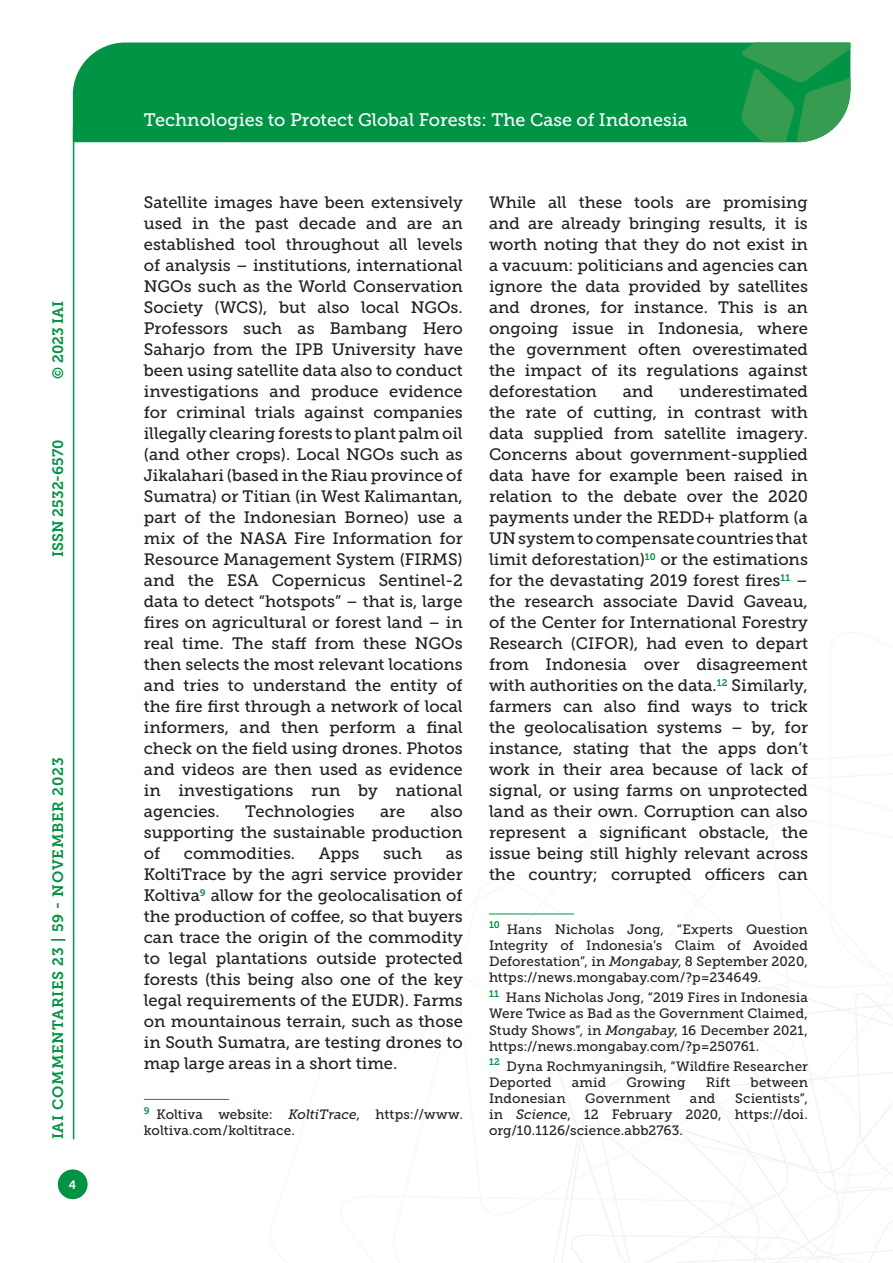
<style>
.page{position:relative;width:893px;height:1263px;background:#fff}
.page>*{position:absolute;margin:0;border:0;box-sizing:border-box;transform-origin:0 0}
.t1{font:18px "Museo Slab 500";color:#fff}
.Testo{font:16.5px/21px "Museo Slab 500";color:#231f20;text-align:justify}
.t2{font:15px "Museo Slab 700";letter-spacing:.05em;color:#009444}
.t3{font:15px "Museo Slab 700";color:#009444}
.Nota{font:13.5px/16.2px "Museo Slab 500";letter-spacing:.005em;color:#231f20;text-align:justify}
.t4{font:12px "Museo Slab 700";color:#fff}
.s1{font-style:italic}
</style>
<div class="page">
<svg style="left:553px;top:960px;width:340px;height:303px"></svg>
<div style="left:73px;top:43px;width:668px;height:99px;background:#009444"></div>
<svg style="left:741px;top:43px;width:109px;height:99px"></svg>
<div style="left:58px;top:1169px;width:30px;height:30px;background:#009444;border-radius:50%"></div>
<hr style="left:73px;top:126px;width:1px;height:1013px;background:#009444">
<hr style="left:144px;top:1099px;width:85px;height:1px;background:#009444">
<hr style="left:489px;top:914px;width:85px;height:1px;background:#009444">
<p class="t2" style="left:50px;top:379px;width:80px;rotate:-90deg">© 2023 IAI</p>
<p class="t3" style="left:50px;top:557px;width:119px;rotate:-90deg">ISSN 2532-6570</p>
<p class="t2" style="left:50px;top:1139px;width:383px;rotate:-90deg">IAI COMMENTARIES 23 | 59 - NOVEMBER 2023</p>
<p class="t4" style="left:69px;top:1178px;width:9px">4</p>
<p class="t1" style="left:144px;top:110px;width:545px">Technologies to Protect Global Forests: The Case of Indonesia</p>
<p class="Testo" style="left:144px;top:192px;width:320px">Satellite images have been extensively used in the past decade and are an established tool throughout all levels of analysis – institutions, international NGOs such as the World Conservation Society (WCS), but also local NGOs.<br>Professors such as Bambang Hero Saharjo from the IPB University have been using satellite data also to conduct investigations and produce evidence for criminal trials against companies illegally clearing forests to plant palm oil (and other crops). Local NGOs such as Jikalahari (based in the Riau province of Sumatra) or Titian (in West Kalimantan, part of the Indonesian Borneo) use a mix of the NASA Fire Information for Resource Management System (FIRMS) and the ESA Copernicus Sentinel-2 data to detect “hotspots” – that is, large fires on agricultural or forest land – in real time. The staff from these NGOs then selects the most relevant locations and tries to understand the entity of the fire first through a network of local informers, and then perform a final check on the field using drones. Photos and videos are then used as evidence in investigations run by national agencies.</p>
<p class="Testo" style="left:144px;top:801px;width:320px;text-indent:287px">also supporting the sustainable production of</p>
<p class="Testo" style="left:245px;top:801px;width:111px">Technologies</p>
<p class="Testo" style="left:380px;top:801px;width:27px">are</p>
<p class="Testo" style="left:184px;top:843px;width:113px">commodities.</p>
<p class="Testo" style="left:319px;top:843px;width:42px">Apps</p>
<p class="Testo" style="left:383px;top:843px;width:41px">such</p>
<p class="Testo" style="left:144px;top:843px;width:320px;text-indent:302px">as KoltiTrace by the agri service provider Koltiva<sup>9</sup> allow for the geolocalisation of the production of coffee, so that buyers can trace the origin of the commodity to legal plantations outside protected forests (this being also one of the key legal requirements of the EUDR). Farms on mountainous terrain, such as those in South Sumatra, are testing drones to map large areas in a short time.</p>
<p class="Nota" style="left:144px;top:1106px;width:320px"><sup>9</sup> Koltiva website: <span class="s1">KoltiTrace</span>, https://www. koltiva.com/koltitrace.</p>
<p class="Testo" style="left:489px;top:192px;width:320px">While all these tools are promising and are already bringing results, it is worth noting that they do not exist in a vacuum: politicians and agencies can ignore the data provided by satellites and drones, for instance. This is an ongoing issue in Indonesia, where the government often overestimated the impact of its regulations against deforestation</p>
<p class="Testo" style="left:489px;top:381px;width:320px;text-indent:190px">underestimated the rate of cutting, in contrast with data supplied from satellite imagery.<br>Concerns about government-supplied data have for example been raised in relation to the debate over the 2020 payments under the REDD+ platform (a UN system to compensate countries that limit deforestation)<sup>10</sup> or the estimations for the devastating 2019 forest fires<sup>11</sup> – the research associate David Gaveau, of the Center for International Forestry Research (CIFOR), had even to depart from Indonesia over disagreement with authorities on the data.<sup>12</sup> Similarly, farmers can also find ways to trick the geolocalisation systems – by, for instance, stating that the apps don’t work in their area because of lack of signal, or using farms on unprotected land as their own. Corruption can also represent a significant obstacle, the issue being still highly relevant across the country; corrupted officers can</p>
<p class="Nota" style="left:489px;top:921px;width:320px"><sup>10</sup> Hans Nicholas Jong, “Experts Question Integrity of Indonesia’s Claim of Avoided Deforestation”, in <span class="s1">Mongabay</span>, 8 September 2020, https://news.mongabay.com/?p=234649.</p>
<p class="Nota" style="left:489px;top:989px;width:320px"><sup>11</sup> Hans Nicholas Jong, “2019 Fires in Indonesia Were Twice as Bad as the Government Claimed, Study Shows”, in <span class="s1">Mongabay</span>, 16 December 2021, https://news.mongabay.com/?p=250761.</p>
<p class="Nota" style="left:489px;top:1058px;width:320px"><sup>12</sup> Dyna Rochmyaningsih, “Wildfire Researcher<br>Deported</p>
<p class="Testo" style="left:623px;top:381px;width:32px">and</p>
<p class="Nota" style="left:572px;top:1074px;width:36px">amid</p>
<p class="Nota" style="left:626px;top:1074px;width:60px">Growing</p>
<p class="Nota" style="left:706px;top:1074px;width:26px">Rift</p>
<p class="Nota" style="left:751px;top:1074px;width:59px">between</p>
<p class="Nota" style="left:489px;top:1090px;width:320px;text-indent:246px">Scientists”, in <span class="s1">Science</span>, 12 February 2020, https://doi. org/10.1126/science.abb2763.</p>
<p class="Nota" style="left:489px;top:1090px;width:78px">Indonesian</p>
<p class="Nota" style="left:585px;top:1090px;width:87px">Government</p>
<p class="Nota" style="left:690px;top:1090px;width:27px">and</p>
</div>
